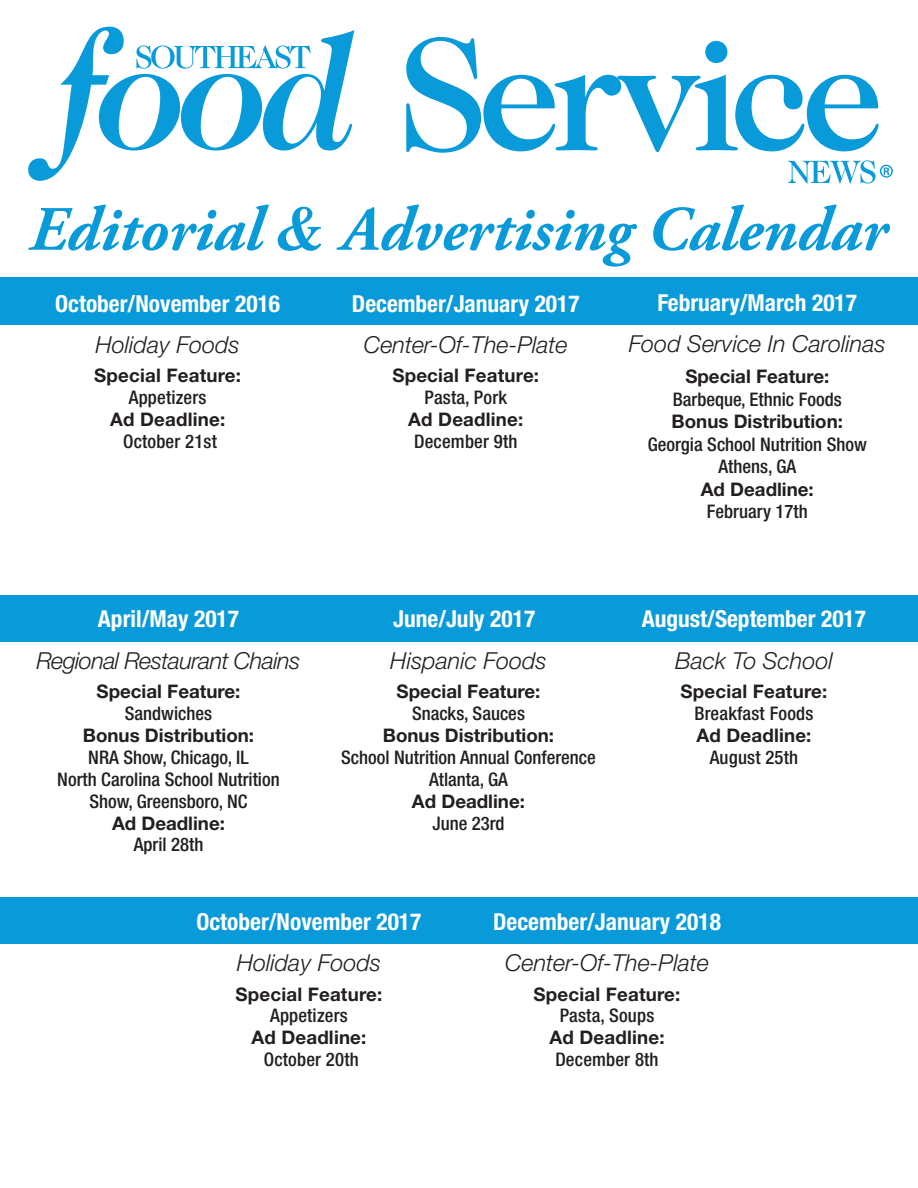
<style>
.page{position:relative;width:918px;height:1188px;background:#fff}
.page>*{position:absolute;margin:0;border:0;box-sizing:border-box;transform-origin:0 0}
.t1{font:italic 700 63px "Adobe Garamond Pro";color:#089ad9}
.t2{font:700 condensed 23.4px "Helvetica Neue";color:#fff}
.t3{font:italic 300 23.4px "Helvetica Neue";color:#231f20}
.t4{font:italic 300 23.4px "Helvetica Neue";letter-spacing:-.025em;color:#231f20}
.t5{font:500 condensed 18.75px/21.9px "Helvetica Neue";color:#231f20;text-align:center}
.t6{font:700 18.75px "Helvetica Neue";color:#231f20}
.s1{font-family:"Times"}
</style>
<div class="page">
<svg style="left:406px;top:37px;width:473px;height:116px"></svg>
<svg style="left:28px;top:27px;width:326px;height:154px"></svg>
<svg style="left:788px;top:160px;width:105px;height:23px"></svg>
<div style="left:0;top:277px;width:918px;height:47px;background:#089ad9"></div>
<div style="left:0;top:595px;width:918px;height:46px;background:#089ad9"></div>
<div style="left:0;top:897px;width:918px;height:46px;background:#089ad9"></div>
<p class="t1" style="left:29px;top:193px;width:859px">Editorial <span class="s1">&amp;</span> Advertising Calendar</p>
<p class="t2" style="left:658px;top:289px;width:201px">February/March 2017</p>
<p class="t3" style="left:629px;top:330px;width:259px">Food Service In Carolinas</p>
<p class="t6" style="left:685px;top:365px;width:145px">Special Feature:</p>
<p class="t5" style="left:673px;top:388px;width:170px">Barbeque, Ethnic Foods</p>
<p class="t6" style="left:672px;top:410px;width:173px">Bonus Distribution:</p>
<p class="t5" style="left:648px;top:433px;width:221px">Georgia School Nutrition Show</p>
<p class="t5" style="left:718px;top:455px;width:79px">Athens, GA</p>
<p class="t6" style="left:701px;top:477px;width:115px">Ad Deadline:</p>
<p class="t5" style="left:707px;top:500px;width:102px">February 17th</p>
<p class="t2" style="left:55px;top:289px;width:226px">October/November 2016</p>
<p class="t2" style="left:352px;top:289px;width:229px">December/January 2017</p>
<p class="t3" style="left:364px;top:330px;width:205px">Center-Of-The-Plate</p>
<p class="t6" style="left:392px;top:364px;width:148px">Special Feature:</p>
<p class="t5" style="left:424px;top:386px;width:84px">Pasta, Pork</p>
<p class="t6" style="left:408px;top:408px;width:117px">Ad Deadline:</p>
<p class="t5" style="left:414px;top:430px;width:105px">December 9th</p>
<p class="t3" style="left:95px;top:330px;width:146px">Holiday Foods</p>
<p class="t6" style="left:94px;top:364px;width:148px">Special Feature:</p>
<p class="t5" style="left:129px;top:386px;width:79px">Appetizers</p>
<p class="t6" style="left:110px;top:408px;width:117px">Ad Deadline:</p>
<p class="t5" style="left:123px;top:430px;width:95px">October 21st</p>
<p class="t2" style="left:98px;top:605px;width:143px">April/May 2017</p>
<p class="t4" style="left:37px;top:646px;width:265px">Regional Restaurant Chains</p>
<p class="t6" style="left:97px;top:680px;width:145px">Special Feature:</p>
<p class="t5" style="left:125px;top:702px;width:89px">Sandwiches</p>
<p class="t6" style="left:83px;top:724px;width:173px">Bonus Distribution:</p>
<p class="t5" style="left:88px;top:746px;width:162px">NRA Show, Chicago, IL</p>
<p class="t5" style="left:57px;top:768px;width:224px">North Carolina School Nutrition</p>
<p class="t5" style="left:89px;top:790px;width:160px">Show, Greensboro, NC</p>
<p class="t6" style="left:112px;top:811px;width:115px">Ad Deadline:</p>
<p class="t5" style="left:134px;top:834px;width:71px">April 28th</p>
<p class="t2" style="left:393px;top:605px;width:144px">June/July 2017</p>
<p class="t3" style="left:390px;top:646px;width:158px">Hispanic Foods</p>
<p class="t6" style="left:397px;top:680px;width:145px">Special Feature:</p>
<p class="t5" style="left:412px;top:702px;width:114px">Snacks, Sauces</p>
<p class="t6" style="left:383px;top:724px;width:173px">Bonus Distribution:</p>
<p class="t5" style="left:341px;top:746px;width:256px">School Nutrition Annual Conference<br>Atlanta, GA</p>
<p class="t6" style="left:412px;top:789px;width:115px">Ad Deadline:</p>
<p class="t5" style="left:432px;top:812px;width:74px">June 23rd</p>
<p class="t2" style="left:642px;top:605px;width:226px">August/September 2017</p>
<p class="t3" style="left:675px;top:646px;width:159px">Back To School</p>
<p class="t6" style="left:681px;top:680px;width:148px">Special Feature:</p>
<p class="t5" style="left:694px;top:702px;width:121px">Breakfast Foods</p>
<p class="t6" style="left:696px;top:724px;width:117px">Ad Deadline:</p>
<p class="t5" style="left:710px;top:746px;width:90px">August 25th</p>
<p class="t2" style="left:196px;top:907px;width:226px">October/November 2017</p>
<p class="t2" style="left:493px;top:907px;width:229px">December/January 2018</p>
<p class="t3" style="left:505px;top:949px;width:205px">Center-Of-The-Plate</p>
<p class="t6" style="left:534px;top:982px;width:148px">Special Feature:</p>
<p class="t5" style="left:560px;top:1005px;width:96px">Pasta, Soups</p>
<p class="t6" style="left:549px;top:1026px;width:117px">Ad Deadline:</p>
<p class="t5" style="left:555px;top:1048px;width:105px">December 8th</p>
<p class="t3" style="left:237px;top:949px;width:146px">Holiday Foods</p>
<p class="t6" style="left:236px;top:982px;width:148px">Special Feature:</p>
<p class="t5" style="left:270px;top:1005px;width:79px">Appetizers</p>
<p class="t6" style="left:251px;top:1026px;width:117px">Ad Deadline:</p>
<p class="t5" style="left:264px;top:1048px;width:96px">October 20th</p>
</div>
